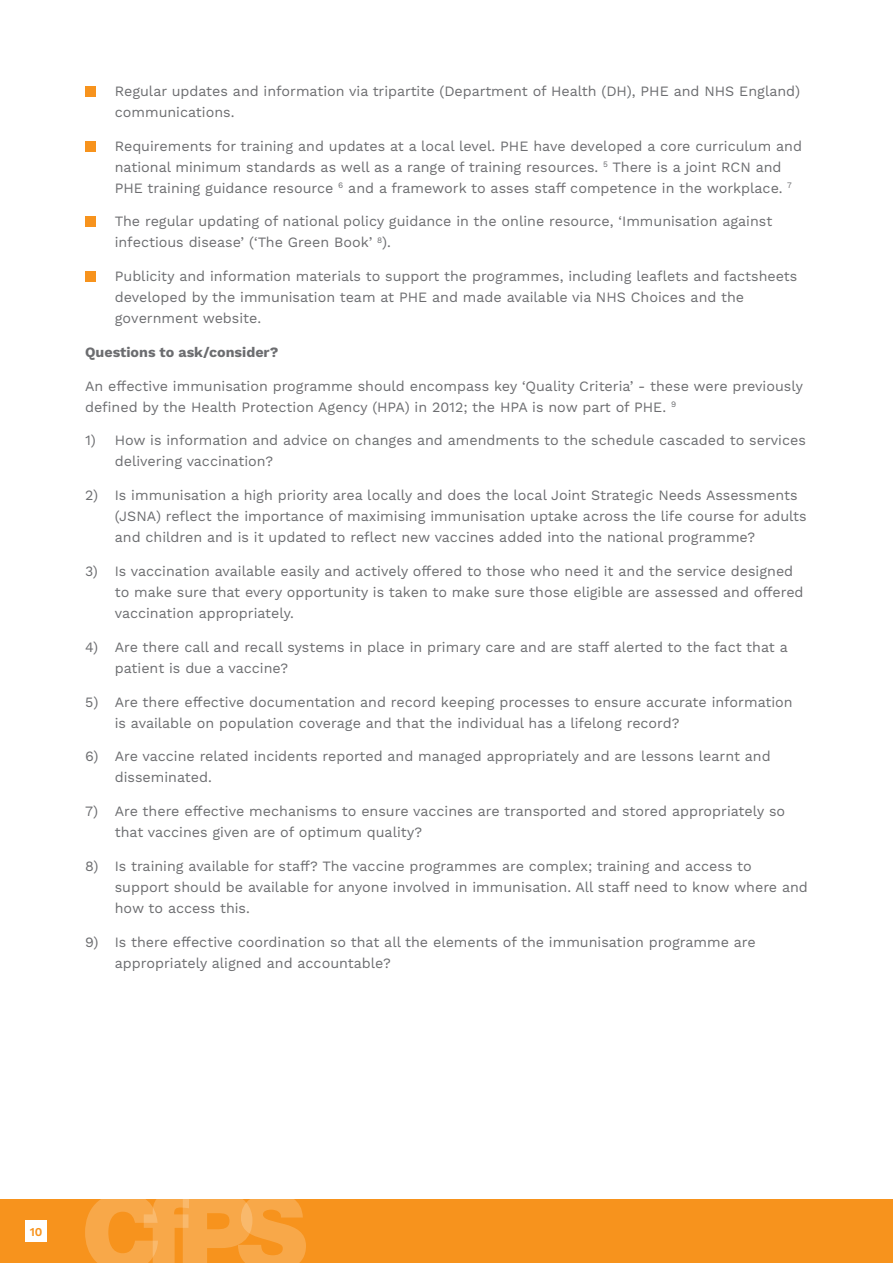
<style>
.page{position:relative;width:893px;height:1263px;background:#fff}
.page>*{position:absolute;margin:0;border:0;box-sizing:border-box;transform-origin:0 0}
.t1{font:14.25px/21px "Work Sans";color:#6c6d70}
.t2{font:700 14.25px "Work Sans";color:#6c6d70}
.t3{font:600 12px "Work Sans";color:#f7931d}
</style>
<div class="page">
<div style="left:0;top:1199px;width:893px;height:64px;background:#f7931d"></div>
<div style="left:26px;top:1220px;width:21px;height:22px;background:#fff"></div>
<svg style="left:85px;top:1199px;width:221px;height:64px"></svg>
<div style="left:85px;top:86px;width:10px;height:10px;background:#f7931d"></div>
<div style="left:85px;top:141px;width:10px;height:10px;background:#f7931d"></div>
<div style="left:85px;top:216px;width:10px;height:11px;background:#f7931d"></div>
<div style="left:85px;top:271px;width:10px;height:10px;background:#f7931d"></div>
<p class="t1" style="left:115px;top:81px;width:687px">Regular updates and information via tripartite (Department of Health (DH), PHE and NHS England) communications.</p>
<p class="t1" style="left:115px;top:136px;width:689px">Requirements for training and updates at a local level. PHE have developed a core curriculum and national minimum standards as well as a range of training resources. <sup>5</sup> There is a joint RCN and<br>PHE training guidance resource <sup>6</sup> and a framework to asses staff competence in the workplace. <sup>7</sup></p>
<p class="t1" style="left:115px;top:212px;width:659px">The regular updating of national policy guidance in the online resource, ‘Immunisation against infectious disease’ (‘The Green Book’ <sup>8</sup>).</p>
<p class="t1" style="left:115px;top:266px;width:684px">Publicity and information materials to support the programmes, including leaflets and factsheets developed by the immunisation team at PHE and made available via NHS Choices and the government website.</p>
<p class="t2" style="left:85px;top:344px;width:195px">Questions to ask/consider?</p>
<p class="t1" style="left:85px;top:376px;width:719px">An effective immunisation programme should encompass key ‘Quality Criteria’ - these were previously defined by the Health Protection Agency (HPA) in 2012; the HPA is now part of PHE. <sup>9</sup></p>
<p class="t1" style="left:115px;top:431px;width:693px;text-indent:-30px">1) How is information and advice on changes and amendments to the schedule cascaded to services delivering vaccination?</p>
<p class="t1" style="left:115px;top:485px;width:693px;text-indent:-30px">2) Is immunisation a high priority area locally and does the local Joint Strategic Needs Assessments (JSNA) reflect the importance of maximising immunisation uptake across the life course for adults and children and is it updated to reflect new vaccines added into the national programme?</p>
<p class="t1" style="left:115px;top:561px;width:690px;text-indent:-30px">3) Is vaccination available easily and actively offered to those who need it and the service designed to make sure that every opportunity is taken to make sure those eligible are assessed and offered vaccination appropriately.</p>
<p class="t1" style="left:115px;top:637px;width:674px;text-indent:-30px">4) Are there call and recall systems in place in primary care and are staff alerted to the fact that a patient is due a vaccine?</p>
<p class="t1" style="left:115px;top:692px;width:679px;text-indent:-30px">5) Are there effective documentation and record keeping processes to ensure accurate information is available on population coverage and that the individual has a lifelong record?</p>
<p class="t1" style="left:115px;top:746px;width:657px;text-indent:-30px">6) Are vaccine related incidents reported and managed appropriately and are lessons learnt and disseminated.</p>
<p class="t1" style="left:115px;top:801px;width:672px;text-indent:-30px">7) Are there effective mechanisms to ensure vaccines are transported and stored appropriately so that vaccines given are of optimum quality?</p>
<p class="t1" style="left:115px;top:856px;width:695px;text-indent:-30px">8) Is training available for staff? The vaccine programmes are complex; training and access to support should be available for anyone involved in immunisation. All staff need to know where and how to access this.</p>
<p class="t1" style="left:115px;top:932px;width:642px;text-indent:-30px">9) Is there effective coordination so that all the elements of the immunisation programme are appropriately aligned and accountable?</p>
<p class="t3" style="left:30px;top:1225px;width:14px">10</p>
</div>
